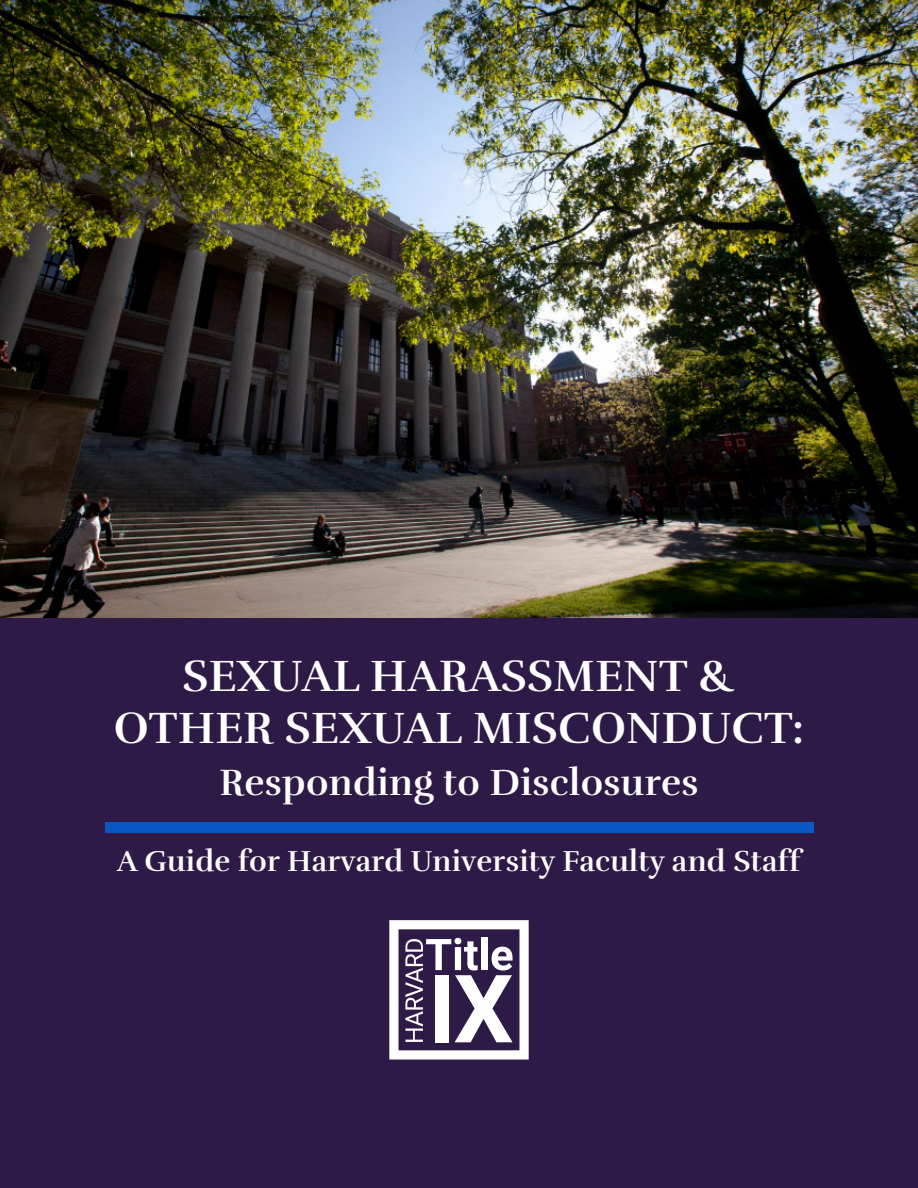
<style>
.page{position:relative;width:918px;height:1188px;background:#2e1a47}
.page>*{position:absolute;margin:0;border:0;box-sizing:border-box;transform-origin:0 0}
.t1{font:700 45px/51.9px "Rufina";letter-spacing:.01em;color:#fff;text-align:center}
.t2{font:700 37.5px "Rufina";letter-spacing:.01em;color:#fff}
.t3{font:700 29.7px "Rufina";letter-spacing:.01em;color:#fff}
</style>
<div class="page">
<img style="left:0;top:0;width:918px;height:618px">
<div style="left:105px;top:822px;width:708px;height:11px;background:#0957c3"></div>
<svg style="left:389px;top:920px;width:140px;height:140px"></svg>
<p class="t1" style="left:114px;top:651px;width:692px">SEXUAL HARASSMENT &amp;<br>OTHER SEXUAL MISCONDUCT:</p>
<p class="t2" style="left:219px;top:760px;width:481px">Responding to Disclosures</p>
<p class="t3" style="left:117px;top:843px;width:685px">A Guide for Harvard University Faculty and Staff</p>
</div>
